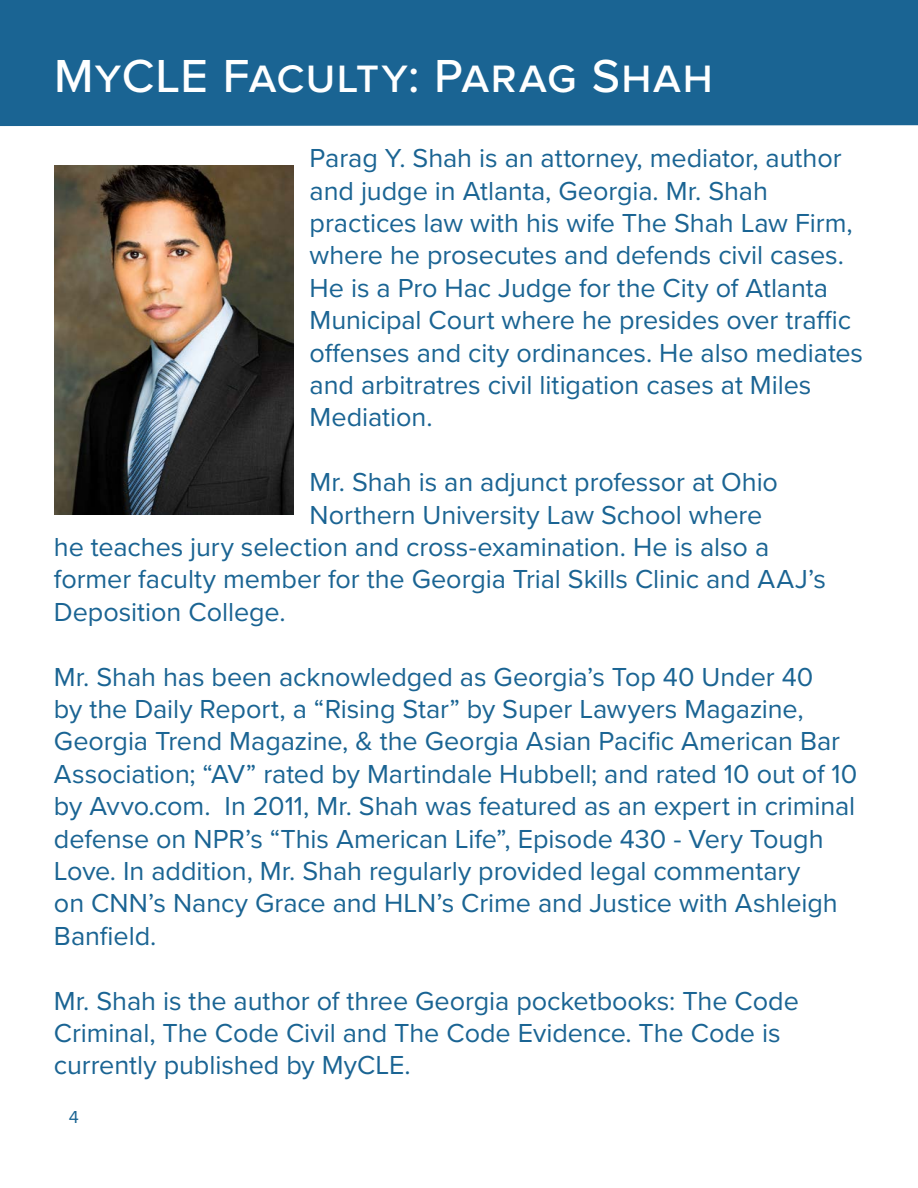
<style>
.page{position:relative;width:918px;height:1188px;background:#fff}
.page>*{position:absolute;margin:0;border:0;box-sizing:border-box;transform-origin:0 0}
.t1{font:500 48px "Proxima Nova";letter-spacing:.02em;color:#fff}
.t2{font:27px/32.4px "Proxima Nova";letter-spacing:-.005em;color:#1a6493}
.t3{font:18px "Proxima Nova";color:#1a6493}
</style>
<div class="page">
<div style="left:0;top:0;width:918px;height:126px;background:#1a6493"></div>
<img style="left:54px;top:165px;width:240px;height:349px">
<p class="t1" style="left:54px;top:40px;width:661px">MyCLE Faculty: Parag Shah</p>
<p class="t2" style="left:310px;top:141px;width:555px">Parag Y. Shah is an attorney, mediator, author and judge in Atlanta, Georgia. Mr. Shah practices law with his wife The Shah Law Firm, where he prosecutes and defends civil cases.<br>He is a Pro Hac Judge for the City of Atlanta Municipal Court where he presides over traffic offenses and city ordinances. He also mediates and arbitratres civil litigation cases at Miles Mediation.</p>
<p class="t2" style="left:310px;top:465px;width:470px">Mr. Shah is an adjunct professor at Ohio</p>
<p class="t2" style="left:310px;top:497px;width:454px">Northern University Law School where</p>
<p class="t2" style="left:54px;top:530px;width:717px">he teaches jury selection and cross-examination. He is also a</p>
<p class="t2" style="left:54px;top:562px;width:773px">former faculty member for the Georgia Trial Skills Clinic and AAJ’s</p>
<p class="t2" style="left:54px;top:594px;width:233px">Deposition College.</p>
<p class="t2" style="left:54px;top:659px;width:805px">Mr. Shah has been acknowledged as Georgia’s Top 40 Under 40<br>by the Daily Report, a “Rising Star” by Super Lawyers Magazine, Georgia Trend Magazine, &amp; the Georgia Asian Pacific American Bar Association; “AV” rated by Martindale Hubbell; and rated 10 out of 10 by Avvo.com. In 2011, Mr. Shah was featured as an expert in criminal defense on NPR’s “This American Life”, Episode 430 - Very Tough Love. In addition, Mr. Shah regularly provided legal commentary<br>on CNN’s Nancy Grace and HLN’s Crime and Justice with Ashleigh Banfield.</p>
<p class="t2" style="left:54px;top:983px;width:746px">Mr. Shah is the author of three Georgia pocketbooks: The Code<br>Criminal, The Code Civil and The Code Evidence. The Code is currently published by MyCLE.</p>
<p class="t3" style="left:69px;top:1103px;width:12px">4</p>
</div>
